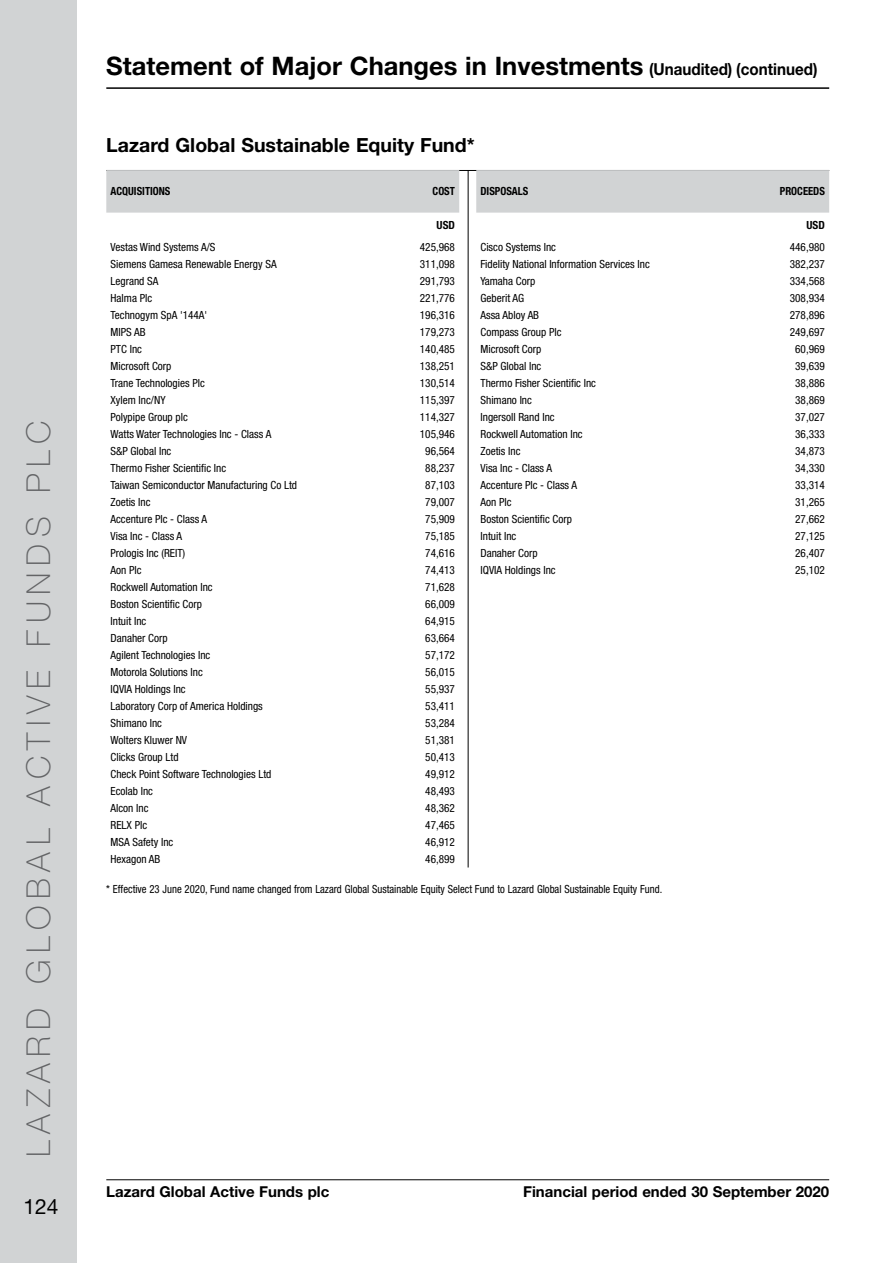
<style>
.page{position:relative;width:893px;height:1263px;background:#fff}
.page>*{position:absolute;margin:0;border:0;box-sizing:border-box;transform-origin:0 0}
.t1{font:100 33px "Helvetica Neue LT Std";letter-spacing:.2em;color:#636466}
.t2{font:700 25.5px "Helvetica Neue LT Std";color:#000}
.t3{font:21px "Helvetica Neue LT Std";color:#000}
.t4{font:700 19.5px "Helvetica Neue LT Std";color:#000}
.t5{font:700 15px "Helvetica Neue LT Std";color:#000}
.t6{font:condensed 11.25px "Helvetica Neue LT Std";color:#000}
.t7{font:condensed 11.25px "Helvetica Neue LT Std";color:#000;scale:.95 1}
.t8{font:700 condensed 11.25px "Helvetica Neue LT Std";color:#000;scale:.95 1}
.t9{font:700 condensed 11.25px "Helvetica Neue LT Std";color:#000}
.s1{font-size:16.5px}
</style>
<div class="page">
<hr style="left:106px;top:1179px;width:723px;height:1px;background:#000">
<div style="left:0;top:0;width:77px;height:1263px;background:#d1d3d4"></div>
<hr style="left:106px;top:87px;width:723px;height:2px;background:#000">
<hr style="left:106px;top:170px;width:723px;height:1px;background:#000">
<div style="left:106px;top:170px;width:353px;height:43px;background:#d1d3d4"></div>
<div style="left:476px;top:170px;width:353px;height:43px;background:#d1d3d4"></div>
<hr style="left:468px;top:170px;width:1px;height:697px;background:#000">
<h1 class="t1" style="left:19px;top:1157px;width:738px;rotate:-90deg">LAZARD GLOBAL ACTIVE FUNDS PLC</h1>
<h3 class="t3" style="left:24px;top:1194px;width:37px">124</h3>
<h2 class="t2" style="left:106px;top:50px;width:713px">Statement of Major Changes in Investments <span class="s1">(Unaudited) (continued)</span></h2>
<h3 class="t4" style="left:106px;top:133px;width:370px">Lazard Global Sustainable Equity Fund*</h3>
<p class="t8" style="left:111px;top:185px;width:65px">ACQUISITIONS</p>
<p class="t8" style="left:433px;top:185px;width:25px">COST</p>
<p class="t9" style="left:437px;top:219px;width:20px">USD</p>
<p class="t6" style="left:111px;top:240px;width:106px">Vestas Wind Systems A/S</p>
<p class="t6" style="left:420px;top:240px;width:37px">425,968</p>
<p class="t6" style="left:111px;top:257px;width:168px">Siemens Gamesa Renewable Energy SA</p>
<p class="t6" style="left:420px;top:257px;width:37px">311,098</p>
<p class="t6" style="left:111px;top:274px;width:49px">Legrand SA</p>
<p class="t6" style="left:420px;top:274px;width:37px">291,793</p>
<p class="t6" style="left:111px;top:291px;width:43px">Halma Plc</p>
<p class="t6" style="left:420px;top:291px;width:37px">221,776</p>
<p class="t6" style="left:111px;top:308px;width:98px">Technogym SpA '144A'</p>
<p class="t6" style="left:420px;top:308px;width:37px">196,316</p>
<p class="t6" style="left:111px;top:325px;width:36px">MIPS AB</p>
<p class="t6" style="left:420px;top:325px;width:37px">179,273</p>
<p class="t6" style="left:111px;top:342px;width:33px">PTC Inc</p>
<p class="t6" style="left:420px;top:342px;width:37px">140,485</p>
<p class="t6" style="left:111px;top:359px;width:62px">Microsoft Corp</p>
<p class="t6" style="left:420px;top:359px;width:37px">138,251</p>
<p class="t6" style="left:111px;top:376px;width:96px">Trane Technologies Plc</p>
<p class="t6" style="left:420px;top:376px;width:37px">130,514</p>
<p class="t6" style="left:111px;top:393px;width:56px">Xylem Inc/NY</p>
<p class="t6" style="left:420px;top:393px;width:37px">115,397</p>
<p class="t6" style="left:111px;top:410px;width:79px">Polypipe Group plc</p>
<p class="t6" style="left:420px;top:410px;width:37px">114,327</p>
<p class="t6" style="left:111px;top:427px;width:162px">Watts Water Technologies Inc - Class A</p>
<p class="t6" style="left:420px;top:427px;width:37px">105,946</p>
<p class="t6" style="left:111px;top:444px;width:62px">S&amp;P Global Inc</p>
<p class="t6" style="left:425px;top:444px;width:31px">96,564</p>
<p class="t6" style="left:111px;top:461px;width:117px">Thermo Fisher Scientific Inc</p>
<p class="t6" style="left:425px;top:461px;width:31px">88,237</p>
<p class="t6" style="left:111px;top:478px;width:188px">Taiwan Semiconductor Manufacturing Co Ltd</p>
<p class="t6" style="left:425px;top:478px;width:31px">87,103</p>
<p class="t6" style="left:111px;top:495px;width:41px">Zoetis Inc</p>
<p class="t6" style="left:425px;top:495px;width:31px">79,007</p>
<p class="t6" style="left:111px;top:512px;width:98px">Accenture Plc - Class A</p>
<p class="t6" style="left:425px;top:512px;width:31px">75,909</p>
<p class="t6" style="left:111px;top:529px;width:73px">Visa Inc - Class A</p>
<p class="t6" style="left:425px;top:529px;width:31px">75,185</p>
<p class="t6" style="left:111px;top:546px;width:76px">Prologis Inc (REIT)</p>
<p class="t6" style="left:425px;top:546px;width:31px">74,616</p>
<p class="t6" style="left:111px;top:563px;width:33px">Aon Plc</p>
<p class="t6" style="left:425px;top:563px;width:31px">74,413</p>
<p class="t6" style="left:111px;top:580px;width:104px">Rockwell Automation Inc</p>
<p class="t6" style="left:425px;top:580px;width:31px">71,628</p>
<p class="t6" style="left:111px;top:597px;width:93px">Boston Scientific Corp</p>
<p class="t6" style="left:425px;top:597px;width:31px">66,009</p>
<p class="t6" style="left:111px;top:614px;width:37px">Intuit Inc</p>
<p class="t6" style="left:425px;top:614px;width:31px">64,915</p>
<p class="t6" style="left:111px;top:631px;width:59px">Danaher Corp</p>
<p class="t6" style="left:425px;top:631px;width:31px">63,664</p>
<p class="t6" style="left:111px;top:648px;width:101px">Agilent Technologies Inc</p>
<p class="t6" style="left:425px;top:648px;width:31px">57,172</p>
<p class="t6" style="left:111px;top:665px;width:94px">Motorola Solutions Inc</p>
<p class="t6" style="left:425px;top:665px;width:31px">56,015</p>
<p class="t6" style="left:111px;top:682px;width:77px">IQVIA Holdings Inc</p>
<p class="t6" style="left:425px;top:682px;width:31px">55,937</p>
<p class="t6" style="left:111px;top:699px;width:154px">Laboratory Corp of America Holdings</p>
<p class="t6" style="left:425px;top:699px;width:31px">53,411</p>
<p class="t6" style="left:111px;top:716px;width:53px">Shimano Inc</p>
<p class="t6" style="left:425px;top:716px;width:31px">53,284</p>
<p class="t6" style="left:111px;top:733px;width:78px">Wolters Kluwer NV</p>
<p class="t6" style="left:425px;top:733px;width:31px">51,381</p>
<p class="t6" style="left:111px;top:750px;width:70px">Clicks Group Ltd</p>
<p class="t6" style="left:425px;top:750px;width:31px">50,413</p>
<p class="t6" style="left:111px;top:767px;width:162px">Check Point Software Technologies Ltd</p>
<p class="t6" style="left:425px;top:767px;width:31px">49,912</p>
<p class="t6" style="left:111px;top:784px;width:44px">Ecolab Inc</p>
<p class="t6" style="left:425px;top:784px;width:31px">48,493</p>
<p class="t6" style="left:111px;top:801px;width:39px">Alcon Inc</p>
<p class="t6" style="left:425px;top:801px;width:31px">48,362</p>
<p class="t6" style="left:111px;top:818px;width:38px">RELX Plc</p>
<p class="t6" style="left:425px;top:818px;width:31px">47,465</p>
<p class="t6" style="left:111px;top:835px;width:64px">MSA Safety Inc</p>
<p class="t6" style="left:425px;top:835px;width:31px">46,912</p>
<p class="t6" style="left:111px;top:853px;width:51px">Hexagon AB</p>
<p class="t6" style="left:425px;top:853px;width:31px">46,899</p>
<p class="t8" style="left:480px;top:185px;width:52px">DISPOSALS</p>
<p class="t8" style="left:780px;top:185px;width:49px">PROCEEDS</p>
<p class="t9" style="left:807px;top:219px;width:20px">USD</p>
<p class="t6" style="left:480px;top:240px;width:77px">Cisco Systems Inc</p>
<p class="t6" style="left:790px;top:240px;width:37px">446,980</p>
<p class="t6" style="left:480px;top:257px;width:171px">Fidelity National Information Services Inc</p>
<p class="t6" style="left:790px;top:257px;width:37px">382,237</p>
<p class="t6" style="left:480px;top:274px;width:56px">Yamaha Corp</p>
<p class="t6" style="left:790px;top:274px;width:37px">334,568</p>
<p class="t6" style="left:480px;top:291px;width:45px">Geberit AG</p>
<p class="t6" style="left:790px;top:291px;width:37px">308,934</p>
<p class="t6" style="left:480px;top:308px;width:60px">Assa Abloy AB</p>
<p class="t6" style="left:790px;top:308px;width:37px">278,896</p>
<p class="t6" style="left:480px;top:325px;width:82px">Compass Group Plc</p>
<p class="t6" style="left:790px;top:325px;width:37px">249,697</p>
<p class="t6" style="left:480px;top:342px;width:62px">Microsoft Corp</p>
<p class="t6" style="left:795px;top:342px;width:31px">60,969</p>
<p class="t6" style="left:480px;top:359px;width:62px">S&amp;P Global Inc</p>
<p class="t6" style="left:795px;top:359px;width:31px">39,639</p>
<p class="t6" style="left:480px;top:376px;width:117px">Thermo Fisher Scientific Inc</p>
<p class="t6" style="left:795px;top:376px;width:31px">38,886</p>
<p class="t6" style="left:480px;top:393px;width:53px">Shimano Inc</p>
<p class="t6" style="left:795px;top:393px;width:31px">38,869</p>
<p class="t6" style="left:480px;top:410px;width:76px">Ingersoll Rand Inc</p>
<p class="t6" style="left:795px;top:410px;width:31px">37,027</p>
<p class="t6" style="left:480px;top:427px;width:104px">Rockwell Automation Inc</p>
<p class="t6" style="left:795px;top:427px;width:31px">36,333</p>
<p class="t6" style="left:480px;top:444px;width:41px">Zoetis Inc</p>
<p class="t6" style="left:795px;top:444px;width:31px">34,873</p>
<p class="t6" style="left:480px;top:461px;width:73px">Visa Inc - Class A</p>
<p class="t6" style="left:795px;top:461px;width:31px">34,330</p>
<p class="t6" style="left:480px;top:478px;width:98px">Accenture Plc - Class A</p>
<p class="t6" style="left:795px;top:478px;width:31px">33,314</p>
<p class="t6" style="left:480px;top:495px;width:33px">Aon Plc</p>
<p class="t6" style="left:795px;top:495px;width:31px">31,265</p>
<p class="t6" style="left:480px;top:512px;width:93px">Boston Scientific Corp</p>
<p class="t6" style="left:795px;top:512px;width:31px">27,662</p>
<p class="t6" style="left:480px;top:529px;width:37px">Intuit Inc</p>
<p class="t6" style="left:795px;top:529px;width:31px">27,125</p>
<p class="t6" style="left:480px;top:546px;width:59px">Danaher Corp</p>
<p class="t6" style="left:795px;top:546px;width:31px">26,407</p>
<p class="t6" style="left:480px;top:563px;width:77px">IQVIA Holdings Inc</p>
<p class="t6" style="left:795px;top:563px;width:31px">25,102</p>
<p class="t7" style="left:106px;top:882px;width:587px">* Effective 23 June 2020, Fund name changed from Lazard Global Sustainable Equity Select Fund to Lazard Global Sustainable Equity Fund.</p>
<h3 class="t5" style="left:106px;top:1182px;width:225px">Lazard Global Active Funds plc</h3>
<h3 class="t5" style="left:523px;top:1182px;width:307px">Financial period ended 30 September 2020</h3>
</div>
